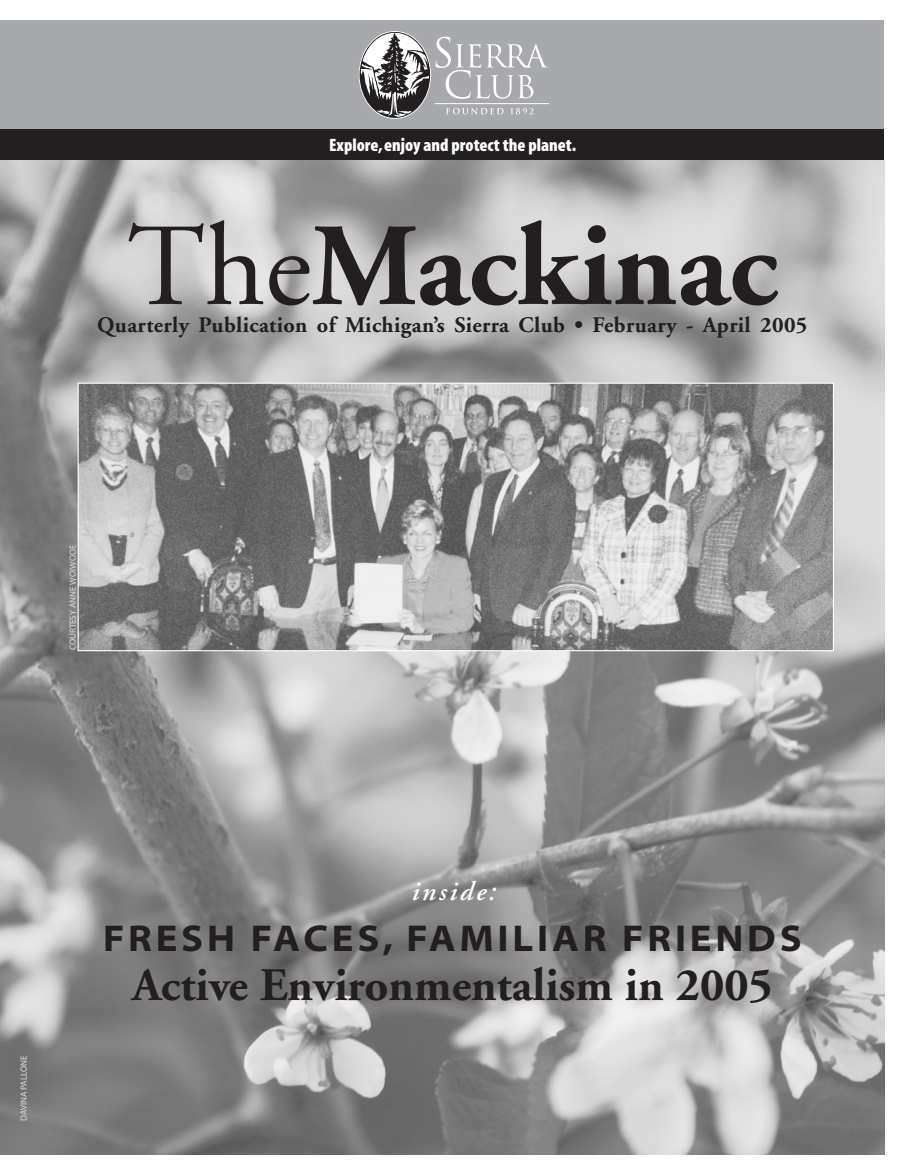
<style>
.page{position:relative;width:905px;height:1175px;background:#fff}
.page>*{position:absolute;margin:0;border:0;box-sizing:border-box;transform-origin:0 0}
.t1{font:700 117px "Adobe Garamond";color:#231f20}
.t2{font:700 46.5px "Adobe Garamond";color:#231f20}
.t3{font:37.5px "Myriad MM 700 700";letter-spacing:.1em;color:#231f20}
.t4{font:italic 600 27px "Adobe Garamond";letter-spacing:.1em;color:#fff}
.t5{font:700 22.2px "Adobe Garamond";letter-spacing:.015em;color:#231f20}
.t6{font:18px "Myriad MM 830 300";color:#fff}
.t7{font:9px "Myriad MM 400 600";color:#dcdddf}
.s1{font-weight:400}
</style>
<div class="page">
<div style="left:0;top:20px;width:884px;height:109px;background:#a8a9ad"></div>
<div style="left:0;top:129px;width:884px;height:32px;background:#231f20"></div>
<img style="left:0;top:161px;width:884px;height:993px">
<hr style="left:434px;top:103px;width:115px;height:1px;background:#fff">
<svg style="left:446px;top:108px;width:57px;height:6px"></svg>
<svg style="left:510px;top:108px;width:23px;height:6px"></svg>
<svg style="left:435px;top:37px;width:112px;height:62px"></svg>
<svg style="left:361px;top:33px;width:68px;height:84px"></svg>
<div style="left:359px;top:31px;width:72px;height:88px;border:1px solid #fff;border-radius:50%"></div>
<img style="left:80px;top:384px;width:752px;height:265px">
<div style="left:78px;top:382px;width:756px;height:269px;border:1px solid #fff"></div>
<p class="t6" style="left:329px;top:136px;width:249px">Explore, enjoy and protect the planet.</p>
<h1 class="t1" style="left:128px;top:203px;width:651px"><span class="s1">The</span>Mackinac</h1>
<p class="t5" style="left:97px;top:313px;width:711px">Quarterly Publication of Michigan’s Sierra Club • February - April 2005</p>
<p class="t7" style="left:68px;top:650px;width:107px;rotate:-90deg">courtesy anne woiwode</p>
<p class="t7" style="left:20px;top:1120px;width:67px;rotate:-90deg">davina pallone</p>
<p class="t4" style="left:410px;top:877px;width:86px">inside:</p>
<h3 class="t3" style="left:103px;top:920px;width:700px">FRESH FACES, FAMILIAR FRIENDS</h3>
<h2 class="t2" style="left:132px;top:960px;width:642px">Active Environmentalism in 2005</h2>
</div>
